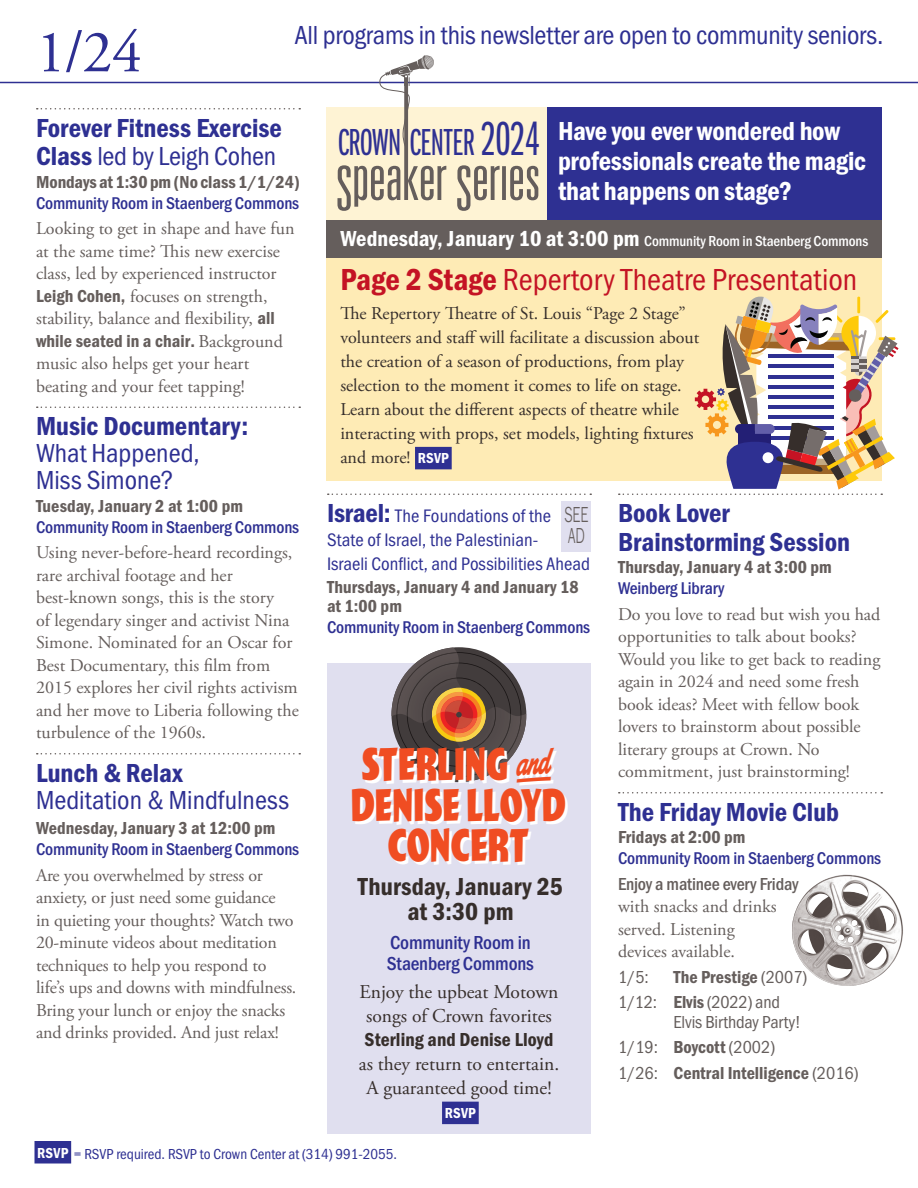
<style>
.page{position:relative;width:918px;height:1188px;background:#fff}
.page>*{position:absolute;margin:0;border:0;box-sizing:border-box;transform-origin:0 0}
.t1{font:60px "Adobe Garamond Pro";color:#2e3092}
.t2{font:700 43.2px/40.3px "Wigwag";letter-spacing:.005em;color:#f04d22;text-align:center;scale:.64 1}
.t3{font:39px "Franklin Gothic URW Ext Com D Boo";letter-spacing:-.01em;color:#2e3092;scale:.95 1}
.t4{font:31.5px "Franklin Gothic URW Cond";color:#c41324}
.t5{font:27px/27px "Franklin Gothic URW Cond";letter-spacing:-.005em;color:#2e3092}
.t6{font:27px/28.5px "Franklin Gothic URW Con Dem";color:#2e3092}
.t7{font:27px/30px "Franklin Gothic URW Con Dem";letter-spacing:-.01em;color:#fff}
.t8{font:25.5px/25.5px "Franklin Gothic URW Con Dem";letter-spacing:.005em;color:#362e2b;text-align:center}
.t9{font:300 22.5px/21px "Franklin Gothic URW";color:#655e5c;scale:.65 1}
.t10{font:19.5px/24px "Adobe Garamond Pro";color:#362e2b;text-align:center}
.t11{font:500 19.5px/21px "Franklin Gothic URW Cond";letter-spacing:-.01em;color:#2e3092}
.t12{font:19.5px "Franklin Gothic URW Con Dem";letter-spacing:.005em;color:#362e2b}
.t13{font:18.75px/24px "Franklin Gothic URW Cond";letter-spacing:.005em;color:#2e3092}
.t14{font:18px/22.5px "Adobe Garamond Pro";color:#655e5c}
.t15{font:18px/24px "Adobe Garamond Pro";color:#362e2b}
.t16{font:18px/19.5px "Franklin Gothic URW Con Dem";letter-spacing:.005em;color:#655e5c}
.t17{font:18px/19.5px "Franklin Gothic URW Cond";letter-spacing:-.01em;color:#655e5c}
.t18{font:500 18px "Franklin Gothic URW Cond";letter-spacing:-.01em;color:#655e5c}
.t19{font:500 17.7px "Franklin Gothic URW Cond";letter-spacing:-.01em;color:#2e3092}
.t20{font:500 15px "Franklin Gothic URW Cond";letter-spacing:-.01em;color:#fff}
.t21{font:15px "Franklin Gothic URW Cond";color:#2e3092}
.t22{font:15px "Franklin Gothic URW Con Dem";color:#fff}
.s1{font-family:"Franklin Gothic URW Con Dem"}
.s2{font-family:"Adobe Garamond Pro"}
.s3{font-size:49.65px}
.s4{font-family:"Franklin Gothic URW Con Dem";font-weight:400;font-size:22.5px}
.s5{font-family:"Franklin Gothic URW Con Dem";font-size:15px;color:#fff}
.s6{font-family:"Franklin Gothic URW Con Dem";font-size:27px}
.s7{font-family:"Franklin Gothic URW Cond"}
.s8{font-family:"Franklin Gothic URW Con Dem";color:#fff}
</style>
<div class="page">
<div style="left:34px;top:1141px;width:37px;height:23px;background:#2e3092"></div>
<hr style="left:0;top:82px;width:918px;height:1px;background:#2e3092">
<svg style="left:37px;top:108px;width:263px;height:2px"></svg>
<svg style="left:37px;top:407px;width:263px;height:1px"></svg>
<svg style="left:37px;top:753px;width:263px;height:2px"></svg>
<svg style="left:328px;top:494px;width:263px;height:1px"></svg>
<svg style="left:619px;top:792px;width:263px;height:2px"></svg>
<div style="left:327px;top:107px;width:555px;height:374px;background:#feebb5"></div>
<div style="left:547px;top:107px;width:335px;height:129px;background:#2e3092"></div>
<div style="left:327px;top:107px;width:220px;height:129px;background:#fef3d4"></div>
<div style="left:327px;top:220px;width:555px;height:38px;background:#655e5c"></div>
<img style="left:792px;top:875px;width:111px;height:111px">
<svg style="left:337px;top:55px;width:201px;height:156px"></svg>
<div style="left:327px;top:663px;width:264px;height:471px;background:#e0dfef"></div>
<div style="left:442px;top:1102px;width:37px;height:22px;background:#2e3092"></div>
<img style="left:456px;top:777px;width:29px;height:5px">
<svg style="left:392px;top:652px;width:134px;height:125px"></svg>
<div style="left:415px;top:447px;width:37px;height:22px;background:#2e3092"></div>
<svg style="left:619px;top:296px;width:280px;height:199px"></svg>
<div style="left:562px;top:501px;width:29px;height:51px;background:#e0dfef"></div>
<h1 class="t1" style="left:36px;top:16px;width:107px">1/24</h1>
<h3 class="t5" style="left:295px;top:20px;width:590px">All programs in this newsletter are open to community seniors.</h3>
<h3 class="t6" style="left:36px;top:112px;width:248px">Forever Fitness Exercise</h3>
<h3 class="t5" style="left:36px;top:141px;width:242px"><span class="s1">Class</span> led by Leigh Cohen</h3>
<p class="t16" style="left:36px;top:171px;width:266px">Mondays at 1:30 pm(No class 1/1/24)</p>
<p class="t19" style="left:36px;top:190px;width:265px">Community Room in Staenberg Commons</p>
<p class="t14" style="left:36px;top:218px;width:260px">Looking to get in shape and have fun at the same time? This new exercise class, led by experienced instructor <span class="s1">Leigh Cohen,</span> focuses on strength, stability, balance and flexibility, <span class="s1">all</span></p>
<p class="t16" style="left:36px;top:330px;width:248px">while seated in a chair. <span class="s2">Background</span></p>
<p class="t14" style="left:36px;top:353px;width:215px">music also helps get your heart beating and your feet tapping!</p>
<h3 class="t6" style="left:36px;top:411px;width:214px">Music Documentary:</h3>
<h3 class="t5" style="left:36px;top:438px;width:165px">What Happened,<br>Miss Simone?</h3>
<p class="t16" style="left:36px;top:495px;width:208px">Tuesday, January 2 at 1:00 pm</p>
<p class="t19" style="left:36px;top:514px;width:265px">Community Room in Staenberg Commons</p>
<p class="t14" style="left:36px;top:542px;width:264px">Using never-before-heard recordings, rare archival footage and her best-known songs, this is the story<br>of legendary singer and activist Nina Simone. Nominated for an Oscar for Best Documentary, this film from 2015 explores her civil rights activism and her move to Liberia following the turbulence of the 1960s.</p>
<h3 class="t6" style="left:36px;top:757px;width:148px">Lunch &amp; Relax</h3>
<h3 class="t5" style="left:36px;top:784px;width:254px">Meditation &amp; Mindfulness</h3>
<p class="t16" style="left:36px;top:817px;width:241px">Wednesday, January 3 at 12:00 pm</p>
<p class="t19" style="left:36px;top:836px;width:265px">Community Room in Staenberg Commons</p>
<p class="t14" style="left:36px;top:864px;width:262px">Are you overwhelmed by stress or anxiety, or just need some guidance<br>in quieting your thoughts? Watch two 20-minute videos about meditation techniques to help you respond to life’s ups and downs with mindfulness.<br>Bring your lunch or enjoy the snacks and drinks provided. And just relax!</p>
<h3 class="t3" style="left:338px;top:122px;width:215px">CROWN CENTER <span class="s3">2024</span></h3>
<h3 class="t7" style="left:558px;top:115px;width:310px">Have you ever wondered how professionals create the magic that happens on stage?</h3>
<p class="t20" style="left:340px;top:230px;width:529px"><span class="s4">Wednesday, January 10 at 3:00 pm</span> Community Room in Staenberg Commons</p>
<h3 class="t4" style="left:340px;top:256px;width:519px"><span class="s1">Page 2 Stage</span> Repertory Theatre Presentation</h3>
<p class="t15" style="left:340px;top:302px;width:360px">The Repertory Theatre of St. Louis “Page 2 Stage” volunteers and staff will facilitate a discussion about the creation of a season of productions, from play selection to the moment it comes to life on stage.<br>Learn about the different aspects of theatre while interacting with props, set models, lighting fixtures and more! <span class="s5">RSVP</span></p>
<p class="t13" style="left:327px;top:503px;width:264px"><span class="s6">Israel:</span> The Foundations of the<br>State of Israel, the Palestinian-<br>Israeli Conflict, and Possibilities Ahead</p>
<p class="t16" style="left:327px;top:576px;width:253px">Thursdays, January 4 and January 18 at 1:00 pm</p>
<p class="t19" style="left:327px;top:614px;width:265px">Community Room in Staenberg Commons</p>
<p class="t9" style="left:564px;top:504px;width:39px">SEE<br>AD</p>
<h2 class="t2" style="left:351px;top:745px;width:338px">STERLING &amp;<br>DENISE LLOYD<br>CONCERT</h2>
<h3 class="t8" style="left:358px;top:872px;width:206px">Thursday, January 25 at 3:30 pm</h3>
<p class="t11" style="left:387px;top:930px;width:148px">Community Room in<br>Staenberg Commons</p>
<p class="t10" style="left:360px;top:981px;width:200px">Enjoy the upbeat Motown songs of Crown favorites</p>
<p class="t12" style="left:365px;top:1027px;width:190px">Sterling and Denise Lloyd</p>
<p class="t10" style="left:359px;top:1053px;width:202px">as they return to entertain.<br>A guaranteed good time!</p>
<p class="t22" style="left:445px;top:1103px;width:33px">RSVP</p>
<h3 class="t6" style="left:618px;top:498px;width:234px">Book Lover<br>Brainstorming Session</h3>
<p class="t16" style="left:618px;top:556px;width:215px">Thursday, January 4 at 3:00 pm</p>
<p class="t19" style="left:618px;top:575px;width:108px">Weinberg Library</p>
<p class="t14" style="left:618px;top:603px;width:264px">Do you love to read but wish you had opportunities to talk about books?<br>Would you like to get back to reading again in 2024 and need some fresh book ideas? Meet with fellow book lovers to brainstorm about possible literary groups at Crown. No commitment, just brainstorming!</p>
<h3 class="t6" style="left:618px;top:796px;width:223px">The Friday Movie Club</h3>
<p class="t16" style="left:618px;top:826px;width:129px">Fridays at 2:00 pm</p>
<p class="t19" style="left:618px;top:845px;width:265px">Community Room in Staenberg Commons</p>
<p class="t18" style="left:618px;top:871px;width:182px">Enjoy a matinee every Friday</p>
<p class="t14" style="left:618px;top:896px;width:160px">with snacks and drinks served. Listening devices available.</p>
<p class="t17" style="left:618px;top:966px;width:32px">1/5:</p>
<p class="t16" style="left:673px;top:966px;width:135px">The Prestige <span class="s7">(2007)</span></p>
<p class="t17" style="left:673px;top:991px;width:129px;text-indent:-55px">1/12: <span class="s1">Elvis</span> (2022) and<br>Elvis Birthday Party!</p>
<p class="t17" style="left:618px;top:1036px;width:158px">1/19: <span class="s1">Boycott</span> (2002)</p>
<p class="t16" style="left:618px;top:1062px;width:242px"><span class="s7">1/26:</span> Central Intelligence <span class="s7">(2016)</span></p>
<p class="t21" style="left:37px;top:1143px;width:361px"><span class="s8">RSVP</span> = RSVP required. RSVP to Crown Center at (314) 991-2055.</p>
</div>
